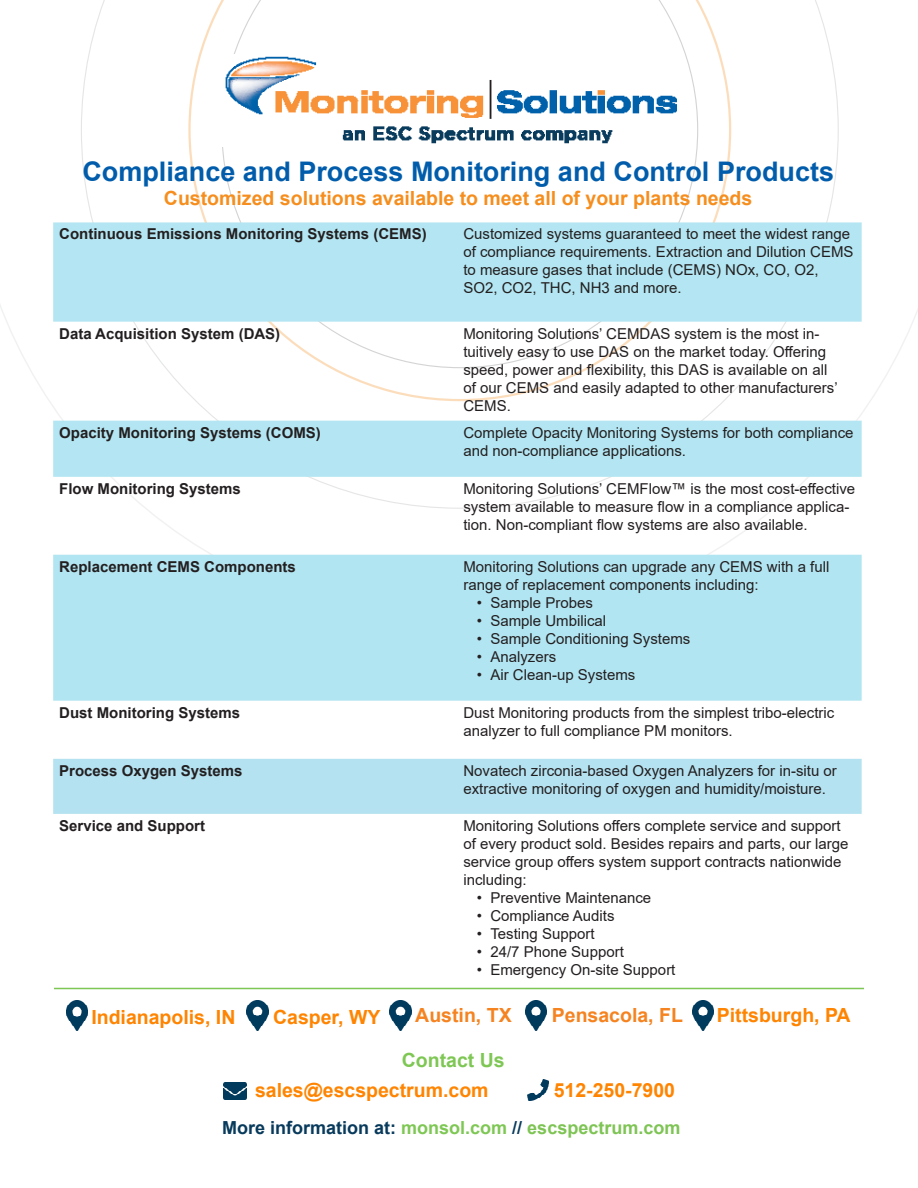
<style>
.page{position:relative;width:918px;height:1188px;background:#fff}
.page>*{position:absolute;margin:0;border:0;box-sizing:border-box;transform-origin:0 0}
.t1{font:700 27px "Arial";color:#015dab}
.t2{font:700 19.5px "Arial";color:#ff8400}
.t3{font:700 19.5px "Arial";color:#f68e1e}
.t4{font:700 19.5px "Arial";color:#f58320}
.t5{font:700 19.5px "Arial";color:#7ec754}
.t6{font:700 18px "Arial";color:#083a5c}
.t7{font:15px/18px "Arial";color:#231f20}
.t8{font:700 15px "Arial";color:#231f20}
.s1{color:#7ec754}
.s2{color:#7ec454}
</style>
<div class="page">
<svg style="left:0;top:0;width:918px;height:555px"></svg>
<svg style="left:188px;top:0;width:543px;height:401px"></svg>
<hr style="left:54px;top:988px;width:810px;height:1px;background:#7ec754">
<img style="left:67px;top:1001px;width:21px;height:30px">
<img style="left:390px;top:1000px;width:21px;height:31px">
<img style="left:525px;top:1000px;width:21px;height:31px">
<img style="left:247px;top:1000px;width:21px;height:31px">
<img style="left:692px;top:1000px;width:22px;height:31px">
<img style="left:527px;top:1079px;width:22px;height:22px">
<img style="left:224px;top:1082px;width:23px;height:18px">
<div style="left:53px;top:222px;width:809px;height:100px;background:#b3e6f2"></div>
<div style="left:53px;top:421px;width:809px;height:56px;background:#b3e6f2"></div>
<div style="left:53px;top:555px;width:809px;height:146px;background:#b2e5f2"></div>
<div style="left:53px;top:759px;width:809px;height:55px;background:#b4e2f1"></div>
<img style="left:222px;top:54px;width:454px;height:93px">
<p class="t1" style="left:82px;top:152px;width:753px">Compliance and Process Monitoring and Control Products</p>
<p class="t3" style="left:164px;top:184px;width:590px">Customized solutions available to meet all of your plants needs</p>
<p class="t8" style="left:59px;top:224px;width:369px">Continuous Emissions Monitoring Systems (CEMS)</p>
<p class="t7" style="left:463px;top:225px;width:392px">Customized systems guaranteed to meet the widest range of compliance requirements. Extraction and Dilution CEMS to measure gases that include (CEMS) NOx, CO, O2, SO2, CO2, THC, NH3 and more.</p>
<p class="t8" style="left:59px;top:323px;width:223px">Data Acquisition System (DAS)</p>
<p class="t7" style="left:463px;top:324px;width:376px">Monitoring Solutions’ CEMDAS system is the most in&shy;tuitively easy to use DAS on the market today. Offering speed, power and flexibility, this DAS is available on all of our CEMS and easily adapted to other manufacturers’ CEMS.</p>
<p class="t8" style="left:59px;top:422px;width:263px">Opacity Monitoring Systems (COMS)</p>
<p class="t7" style="left:463px;top:423px;width:392px">Complete Opacity Monitoring Systems for both compliance and non-compliance applications.</p>
<p class="t8" style="left:59px;top:478px;width:183px">Flow Monitoring Systems</p>
<p class="t7" style="left:463px;top:479px;width:393px">Monitoring Solutions’ CEMFlow™ is the most cost-effective system available to measure flow in a compliance applica&shy;tion. Non-compliant flow systems are also available.</p>
<p class="t8" style="left:59px;top:556px;width:238px">Replacement CEMS Components</p>
<p class="t7" style="left:463px;top:557px;width:367px">Monitoring Solutions can upgrade any CEMS with a full range of replacement components including:</p>
<p class="t7" style="left:477px;top:593px;width:118px">• Sample Probes</p>
<p class="t7" style="left:477px;top:611px;width:131px">• Sample Umbilical</p>
<p class="t7" style="left:477px;top:629px;width:215px">• Sample Conditioning Systems</p>
<p class="t7" style="left:477px;top:647px;width:81px">• Analyzers</p>
<p class="t7" style="left:477px;top:665px;width:160px">• Air Clean-up Systems</p>
<p class="t8" style="left:59px;top:702px;width:182px">Dust Monitoring Systems</p>
<p class="t7" style="left:463px;top:703px;width:372px">Dust Monitoring products from the simplest tribo-electric analyzer to full compliance PM monitors.</p>
<p class="t8" style="left:59px;top:760px;width:185px">Process Oxygen Systems</p>
<p class="t7" style="left:463px;top:761px;width:375px">Novatech zirconia-based Oxygen Analyzers for in-situ or extractive monitoring of oxygen and humidity/moisture.</p>
<p class="t8" style="left:59px;top:815px;width:147px">Service and Support</p>
<p class="t7" style="left:463px;top:816px;width:387px">Monitoring Solutions offers complete service and support of every product sold. Besides repairs and parts, our large service group offers system support contracts nationwide including:</p>
<p class="t7" style="left:477px;top:888px;width:176px">• Preventive Maintenance</p>
<p class="t7" style="left:477px;top:906px;width:139px">• Compliance Audits</p>
<p class="t7" style="left:477px;top:924px;width:119px">• Testing Support</p>
<p class="t7" style="left:477px;top:942px;width:148px">• 24/7 Phone Support</p>
<p class="t7" style="left:477px;top:960px;width:200px">• Emergency On-site Support</p>
<p class="t2" style="left:91px;top:1003px;width:146px">Indianapolis, IN</p>
<p class="t2" style="left:273px;top:1003px;width:109px">Casper, WY</p>
<p class="t4" style="left:415px;top:1001px;width:98px">Austin, TX</p>
<p class="t4" style="left:552px;top:1002px;width:133px">Pensacola, FL</p>
<p class="t2" style="left:717px;top:1001px;width:135px">Pittsburgh, PA</p>
<p class="t5" style="left:402px;top:1046px;width:104px">Contact Us</p>
<p class="t2" style="left:255px;top:1076px;width:235px">sales@escspectrum.com</p>
<p class="t2" style="left:554px;top:1076px;width:123px">512-250-7900</p>
<p class="t6" style="left:222px;top:1115px;width:460px">More information at: <span class="s1">monsol.com</span> // <span class="s2">escspectrum.com</span></p>
</div>
